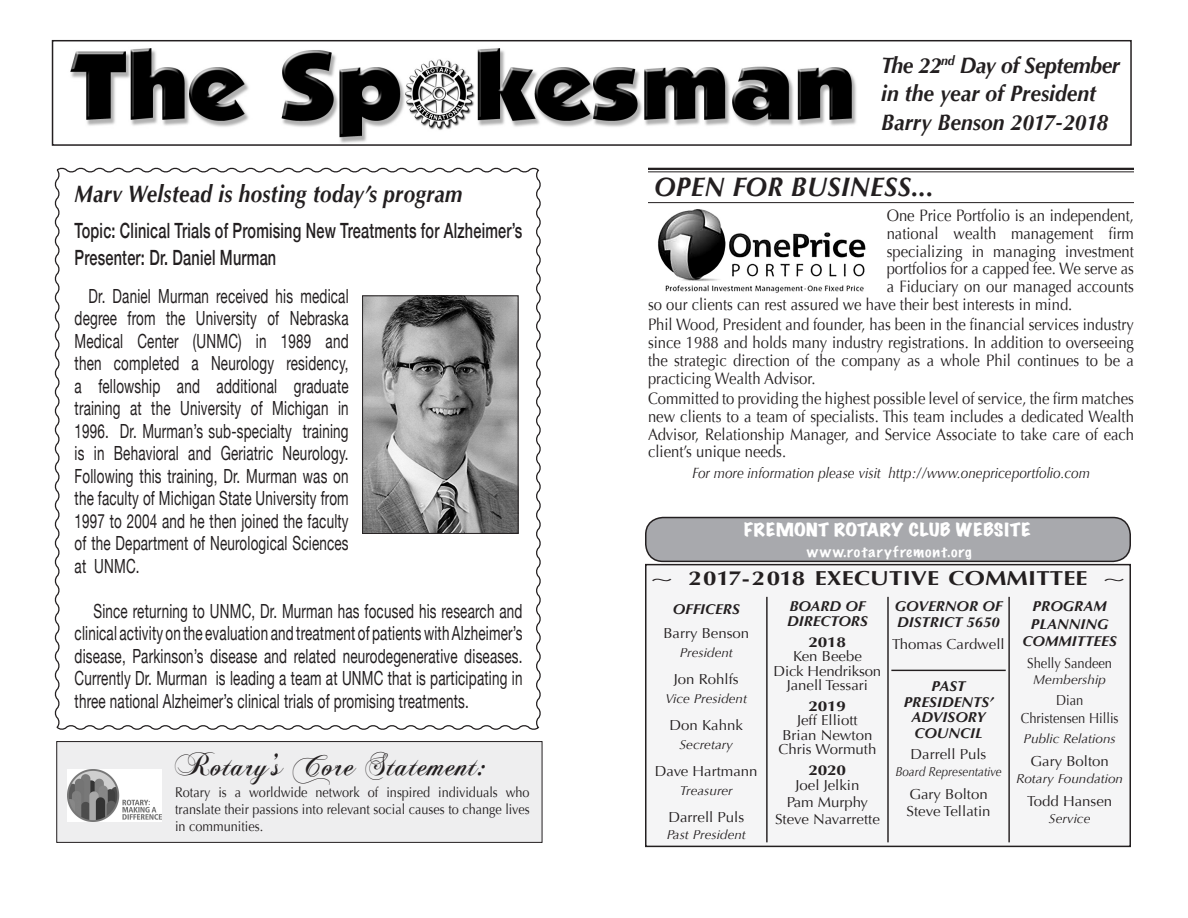
<style>
.page{position:relative;width:1188px;height:918px;background:#fff}
.page>*{position:absolute;margin:0;border:0;box-sizing:border-box;transform-origin:0 0}
.Subhead{font:32.25px "Chopin Script";letter-spacing:.015em;color:#231f20}
.Subhead-2{font:italic 700 27px "Optima";letter-spacing:.015em;color:#231f20;scale:.95 1}
.Subhead-3{font:italic 700 24px "Optima";letter-spacing:.015em;color:#231f20;scale:.86 1}
.Subhead-4{font:italic 700 22.5px/28.5px "Optima";color:#231f20;scale:.94 1}
.Subhead-5{font:500 21px "Helvetica Neue";letter-spacing:.015em;color:#231f20;scale:.69 1}
.t1{font:700 20.1px "Optima";letter-spacing:.005em;color:#231f20;scale:1.2 1}
.Subhead-6{font:19.5px/22.5px "Helvetica Neue";letter-spacing:.015em;color:#231f20;text-align:justify;scale:.69 1}
.Body_Copy{font:16.5px/17.7px "Optima";color:#231f20;text-align:justify;scale:.9 1}
.Subhead-7{font:expanded 16.5px "Marker Felt";letter-spacing:.04em;color:#fff;scale:1.15 1}
.Body_Copy-2{font:italic 15px "Optima";color:#231f20;scale:.9 1}
.Subhead-8{font:14.4px/14.5px "Optima";color:#231f20;text-align:center;scale:1.04 1}
.Subhead-9{font:italic 700 14.4px/15.5px "Optima";color:#231f20;scale:1.04 1}
.Subhead-10{font:14.4px/18.8px "Optima";color:#231f20;text-align:center;scale:.9 1}
.t2{font:700 14.4px "Optima";letter-spacing:-.015em;color:#231f20;scale:1.2 1}
.Subhead-11{font:14.1px/17px "Optima";color:#231f20;text-align:justify;scale:.9 1}
.Subhead-12{font:100 13.5px "Marker Felt";letter-spacing:.07em;color:#fff;scale:1.15 1}
.t3{font:italic 12.9px "Optima";color:#231f20;scale:1.04 1}
.t4{font:italic 12.9px "Optima";color:#231f20;scale:.9 1}
.s1{font-weight:400}
</style>
<div class="page">
<img style="left:70px;top:48px;width:786px;height:95px">
<div style="left:52px;top:40px;width:1080px;height:106px;border:2px solid #231f20"></div>
<div style="left:646px;top:565px;width:484px;height:281px;background:#f5f5f6"></div>
<div style="left:645px;top:564px;width:486px;height:283px;border:2px solid #231f20"></div>
<hr style="left:891px;top:670px;width:115px;height:1px;background:#231f20">
<hr style="left:766px;top:597px;width:2px;height:245px;background:#231f20">
<hr style="left:887px;top:597px;width:2px;height:245px;background:#231f20">
<hr style="left:1008px;top:597px;width:2px;height:245px;background:#231f20">
<div style="left:646px;top:518px;width:484px;height:43px;background:#a8a9ad;border-radius:17px"></div>
<div style="left:645px;top:517px;width:486px;height:45px;border:2px solid #231f20;border-radius:17px"></div>
<hr style="left:648px;top:168px;width:486px;height:2px;background:#231f20">
<hr style="left:648px;top:171px;width:486px;height:1px;background:#231f20">
<hr style="left:648px;top:202px;width:486px;height:1px;background:#231f20">
<img style="left:658px;top:209px;width:208px;height:84px">
<svg style="left:54px;top:167px;width:487px;height:563px"></svg>
<img style="left:364px;top:297px;width:152px;height:235px">
<div style="left:362px;top:295px;width:156px;height:239px;border:1px solid #231f20"></div>
<div style="left:57px;top:742px;width:485px;height:100px;background:#eeeeef"></div>
<div style="left:56px;top:741px;width:486px;height:102px;border:1px solid #231f20"></div>
<img style="left:67px;top:769px;width:95px;height:52px">
<p class="Subhead-3" style="left:75px;top:180px;width:453px">Marv Welstead is hosting today’s program</p>
<p class="Subhead-5" style="left:75px;top:214px;width:651px">Topic: Clinical Trials of Promising New Treatments for Alzheimer’s</p>
<p class="Subhead-5" style="left:75px;top:241px;width:294px">Presenter: Dr. Daniel Murman</p>
<p class="Subhead-6" style="left:75px;top:286px;width:399px;text-indent:14px">Dr. Daniel Murman received his medical degree from the University of Nebraska Medical Center (UNMC) in 1989 and then completed a Neurology residency, a fellowship and additional graduate training at the University of Michigan in 1996. Dr. Murman’s sub-specialty training is in Behavioral and Geriatric Neurology.<br>Following this training, Dr. Murman was on the faculty of Michigan State University from 1997 to 2004 and he then joined the faculty of the Department of Neurological Sciences at UNMC.</p>
<p class="Subhead-6" style="left:75px;top:601px;width:651px;text-indent:19px">Since returning to UNMC, Dr. Murman has focused his research and clinical activity on the evaluation and treatment of patients with Alzheimer’s disease, Parkinson’s disease and related neurodegenerative diseases.<br>Currently Dr. Murman is leading a team at UNMC that is participating in three national Alzheimer’s clinical trials of promising treatments.</p>
<p class="Subhead" style="left:175px;top:745px;width:313px">Rotary’s Core Statement:</p>
<p class="Subhead-11" style="left:175px;top:784px;width:395px">Rotary is a worldwide network of inspired individuals who translate their passions into relevant social causes to change lives in communities.</p>
<p class="Subhead-4" style="left:881px;top:51px;width:256px">The 22<sup>nd</sup> Day of September in the year of President<br>Barry Benson 2017-2018</p>
<p class="Subhead-2" style="left:654px;top:171px;width:296px">OPEN FOR BUSINESS...</p>
<p class="Body_Copy" style="left:887px;top:207px;width:276px">One Price Portfolio is an independent,</p>
<p class="Body_Copy" style="left:887px;top:225px;width:276px">national wealth management firm</p>
<p class="Body_Copy" style="left:887px;top:242px;width:276px">specializing in managing investment</p>
<p class="Body_Copy" style="left:887px;top:260px;width:276px">portfolios for a capped fee. We serve as</p>
<p class="Body_Copy" style="left:887px;top:278px;width:276px">a Fiduciary on our managed accounts</p>
<p class="Body_Copy" style="left:648px;top:296px;width:473px">so our clients can rest assured we have their best interests in mind.</p>
<p class="Body_Copy" style="left:648px;top:316px;width:542px">Phil Wood, President and founder, has been in the financial services industry since 1988 and holds many industry registrations. In addition to overseeing the strategic direction of the company as a whole Phil continues to be a practicing Wealth Advisor.</p>
<p class="Body_Copy" style="left:648px;top:390px;width:542px">Committed to providing the highest possible level of service, the firm matches new clients to a team of specialists. This team includes a dedicated Wealth Advisor, Relationship Manager, and Service Associate to take care of each client’s unique needs.</p>
<p class="Body_Copy-2" style="left:692px;top:464px;width:444px">For more information please visit http://www.onepriceportfolio.com</p>
<p class="Subhead-7" style="left:744px;top:516px;width:251px">FREMONT ROTARY CLUB WEBSITE</p>
<p class="Subhead-12" style="left:807px;top:541px;width:145px">www.rotaryfremont.org</p>
<p class="t1" style="left:649px;top:567px;width:400px"><span class="s1">~</span> 2017-2018 EXECUTIVE COMMITTEE <span class="s1">~</span></p>
<p class="Subhead-9" style="left:673px;top:601px;width:66px">OFFICERS</p>
<p class="Subhead-8" style="left:663px;top:626px;width:84px">Barry Benson</p>
<p class="t3" style="left:680px;top:645px;width:53px">President</p>
<p class="Subhead-8" style="left:674px;top:672px;width:64px">Jon Rohlfs</p>
<p class="t3" style="left:666px;top:691px;width:80px">Vice President</p>
<p class="Subhead-8" style="left:670px;top:718px;width:72px">Don Kahnk</p>
<p class="t3" style="left:680px;top:737px;width:53px">Secretary</p>
<p class="Subhead-8" style="left:655px;top:764px;width:100px">Dave Hartmann</p>
<p class="t3" style="left:680px;top:783px;width:52px">Treasurer</p>
<p class="Subhead-8" style="left:668px;top:810px;width:74px">Darrell Puls</p>
<p class="t3" style="left:667px;top:827px;width:78px">Past President</p>
<p class="Subhead-9" style="left:787px;top:599px;width:79px;line-height:14.5px">BOARD OF<br>DIRECTORS</p>
<p class="t2" style="left:809px;top:633px;width:33px">2018</p>
<p class="Subhead-8" style="left:774px;top:649px;width:105px">Ken Beebe<br>Dick Hendrikson<br>Janell Tessari</p>
<p class="t2" style="left:809px;top:697px;width:33px">2019</p>
<p class="Subhead-8" style="left:778px;top:713px;width:96px">Jeff Elliott<br>Brian Newton<br>Chris Wormuth</p>
<p class="t2" style="left:809px;top:762px;width:33px">2020</p>
<p class="Subhead-8" style="left:796px;top:778px;width:63px">Joel Jelkin</p>
<p class="Subhead-8" style="left:787px;top:795px;width:80px">Pam Murphy</p>
<p class="Subhead-8" style="left:775px;top:812px;width:102px">Steve Navarrette</p>
<p class="Subhead-9" style="left:895px;top:599px;width:105px">GOVERNOR OF<br>DISTRICT 5650</p>
<p class="Subhead-8" style="left:892px;top:637px;width:110px">Thomas Cardwell</p>
<p class="Subhead-9" style="left:904px;top:679px;width:88px;text-align:center">PAST<br>PRESIDENTS’<br>ADVISORY<br>COUNCIL</p>
<p class="Subhead-8" style="left:911px;top:747px;width:74px">Darrell Puls</p>
<p class="t4" style="left:895px;top:764px;width:120px">Board Representative</p>
<p class="Subhead-8" style="left:909px;top:787px;width:77px">Gary Bolton</p>
<p class="Subhead-8" style="left:907px;top:804px;width:82px">Steve Tellatin</p>
<p class="Subhead-9" style="left:1023px;top:598px;width:92px;line-height:17.2px;text-align:center">PROGRAM<br>PLANNING<br>COMMITTEES</p>
<p class="Subhead-10" style="left:1027px;top:654px;width:96px">Shelly Sandeen</p>
<p class="t3" style="left:1033px;top:672px;width:71px">Membership</p>
<p class="Subhead-10" style="left:1021px;top:691px;width:110px">Dian<br>Christensen Hillis</p>
<p class="t3" style="left:1024px;top:731px;width:90px">Public Relations</p>
<p class="Subhead-8" style="left:1031px;top:754px;width:77px">Gary Bolton</p>
<p class="t3" style="left:1016px;top:771px;width:104px">Rotary Foundation</p>
<p class="Subhead-8" style="left:1027px;top:794px;width:83px">Todd Hansen</p>
<p class="t3" style="left:1049px;top:811px;width:41px">Service</p>
</div>
